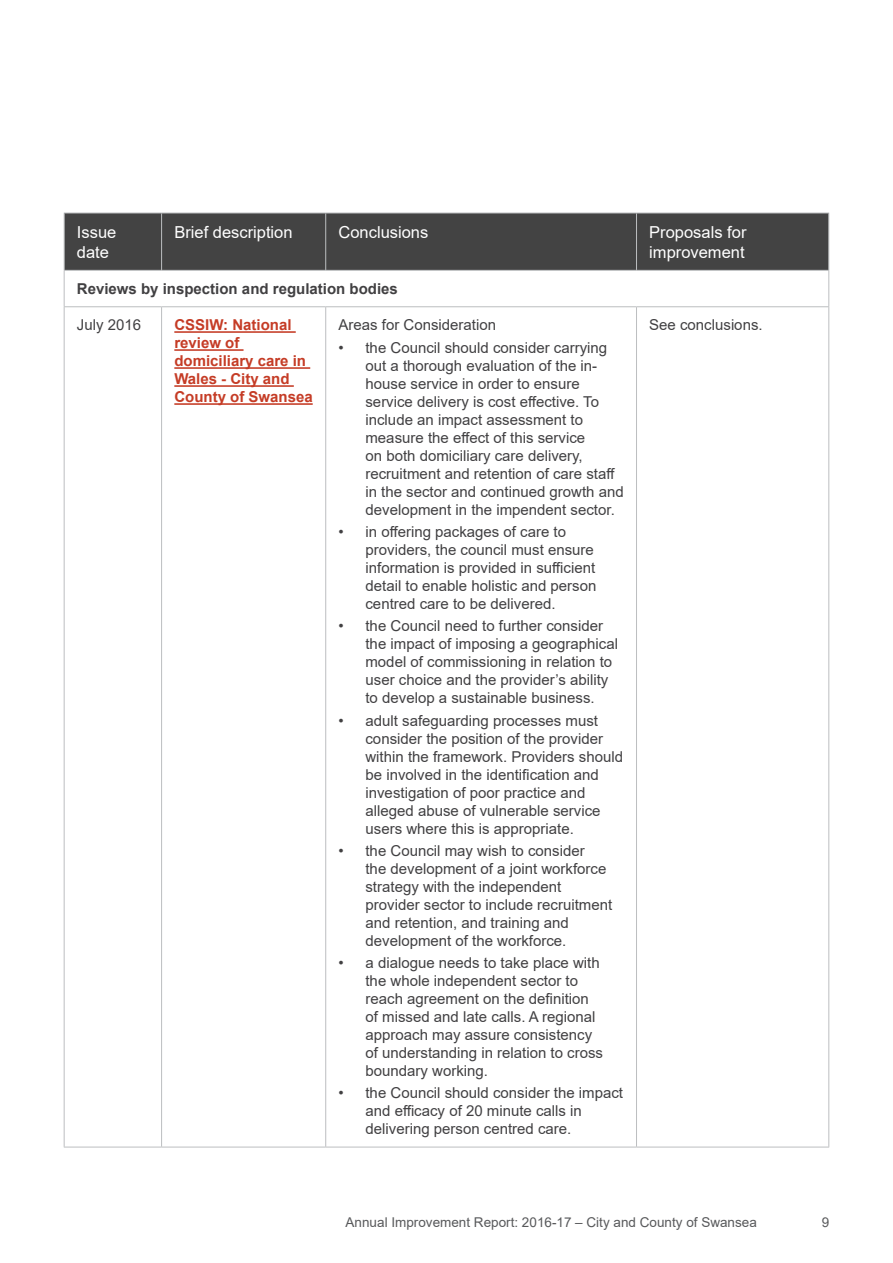
<style>
.page{position:relative;width:893px;height:1263px;background:#fff}
.page>*{position:absolute;margin:0;border:0;box-sizing:border-box;transform-origin:0 0}
.Table_header_text{font:16.5px/19.8px "Arial";color:#fff}
.Table_text{font:15px/18px "Arial";color:#414042}
.Table_text-2{font:700 15px/18px "Arial";color:#c53c26}
.Table_text-3{font:700 15px "Arial";color:#414042}
.t1{font:13.5px "Arial";color:#58595b}
</style>
<div class="page">
<div style="left:65px;top:214px;width:763px;height:56px;background:#434343"></div>
<hr style="left:64px;top:213px;width:98px;height:1px;background:#bcbec0">
<hr style="left:64px;top:213px;width:1px;height:57px;background:#bcbec0">
<hr style="left:162px;top:213px;width:164px;height:1px;background:#bcbec0">
<hr style="left:161px;top:213px;width:1px;height:57px;background:#bcbec0">
<hr style="left:326px;top:213px;width:310px;height:1px;background:#bcbec0">
<hr style="left:325px;top:213px;width:1px;height:57px;background:#bcbec0">
<hr style="left:636px;top:213px;width:193px;height:1px;background:#bcbec0">
<hr style="left:636px;top:213px;width:1px;height:57px;background:#bcbec0">
<hr style="left:828px;top:213px;width:1px;height:57px;background:#bcbec0">
<hr style="left:64px;top:270px;width:98px;height:1px;background:#bcbec0">
<hr style="left:64px;top:271px;width:1px;height:35px;background:#bcbec0">
<hr style="left:162px;top:270px;width:164px;height:1px;background:#bcbec0">
<hr style="left:326px;top:270px;width:310px;height:1px;background:#bcbec0">
<hr style="left:636px;top:270px;width:193px;height:1px;background:#bcbec0">
<hr style="left:828px;top:271px;width:1px;height:35px;background:#bcbec0">
<hr style="left:64px;top:306px;width:98px;height:1px;background:#bcbec0">
<hr style="left:64px;top:307px;width:1px;height:840px;background:#bcbec0">
<hr style="left:162px;top:306px;width:164px;height:1px;background:#bcbec0">
<hr style="left:161px;top:307px;width:1px;height:840px;background:#bcbec0">
<hr style="left:326px;top:306px;width:310px;height:1px;background:#bcbec0">
<hr style="left:325px;top:307px;width:1px;height:840px;background:#bcbec0">
<hr style="left:636px;top:306px;width:193px;height:1px;background:#bcbec0">
<hr style="left:636px;top:307px;width:1px;height:840px;background:#bcbec0">
<hr style="left:828px;top:307px;width:1px;height:840px;background:#bcbec0">
<hr style="left:64px;top:1147px;width:98px;height:1px;background:#bcbec0">
<hr style="left:162px;top:1147px;width:164px;height:1px;background:#bcbec0">
<hr style="left:326px;top:1147px;width:310px;height:1px;background:#bcbec0">
<hr style="left:636px;top:1147px;width:193px;height:1px;background:#bcbec0">
<hr style="left:174px;top:331px;width:122px;height:2px;background:#c53c26">
<hr style="left:174px;top:349px;width:70px;height:2px;background:#c53c26">
<hr style="left:174px;top:367px;width:136px;height:2px;background:#c53c26">
<hr style="left:174px;top:385px;width:120px;height:2px;background:#c53c26">
<hr style="left:174px;top:403px;width:139px;height:2px;background:#c53c26">
<p class="Table_header_text" style="left:77px;top:222px;width:41px">Issue date</p>
<p class="Table_header_text" style="left:174px;top:222px;width:120px">Brief description</p>
<p class="Table_header_text" style="left:338px;top:222px;width:91px">Conclusions</p>
<p class="Table_header_text" style="left:649px;top:222px;width:99px">Proposals for improvement</p>
<p class="Table_text-3" style="left:77px;top:278px;width:322px">Reviews by inspection and regulation bodies</p>
<p class="Table_text" style="left:77px;top:316px;width:66px">July 2016</p>
<p class="Table_text-2" style="left:174px;top:316px;width:140px">CSSIW: National review of domiciliary care in<br>Wales - City and<br>County of Swansea</p>
<p class="Table_text" style="left:338px;top:316px;width:159px">Areas for Consideration</p>
<p class="Table_text" style="left:649px;top:316px;width:115px">See conclusions.</p>
<p class="Table_text" style="left:365px;top:338px;width:260px;text-indent:-27px">• the Council should consider carrying out a thorough evaluation of the in&shy;house service in order to ensure service delivery is cost effective. To include an impact assessment to measure the effect of this service<br>on both domiciliary care delivery, recruitment and retention of care staff in the sector and continued growth and development in the impendent sector.</p>
<p class="Table_text" style="left:365px;top:523px;width:232px;text-indent:-27px">• in offering packages of care to providers, the council must ensure information is provided in sufficient detail to enable holistic and person centred care to be delivered.</p>
<p class="Table_text" style="left:365px;top:617px;width:254px;text-indent:-27px">• the Council need to further consider the impact of imposing a geographical model of commissioning in relation to user choice and the provider’s ability to develop a sustainable business.</p>
<p class="Table_text" style="left:365px;top:711px;width:259px;text-indent:-27px">• adult safeguarding processes must consider the position of the provider within the framework. Providers should be involved in the identification and investigation of poor practice and alleged abuse of vulnerable service users where this is appropriate.</p>
<p class="Table_text" style="left:365px;top:841px;width:248px;text-indent:-27px">• the Council may wish to consider<br>the development of a joint workforce strategy with the independent provider sector to include recruitment and retention, and training and development of the workforce.</p>
<p class="Table_text" style="left:365px;top:954px;width:239px;text-indent:-27px">• a dialogue needs to take place with the whole independent sector to reach agreement on the definition of missed and late calls. A regional approach may assure consistency of understanding in relation to cross boundary working.</p>
<p class="Table_text" style="left:365px;top:1084px;width:259px;text-indent:-27px">• the Council should consider the impact and efficacy of 20 minute calls in delivering person centred care.</p>
<p class="t1" style="left:346px;top:1213px;width:413px">Annual Improvement Report: 2016-17 – City and County of Swansea</p>
<p class="t1" style="left:822px;top:1213px;width:9px">9</p>
</div>
